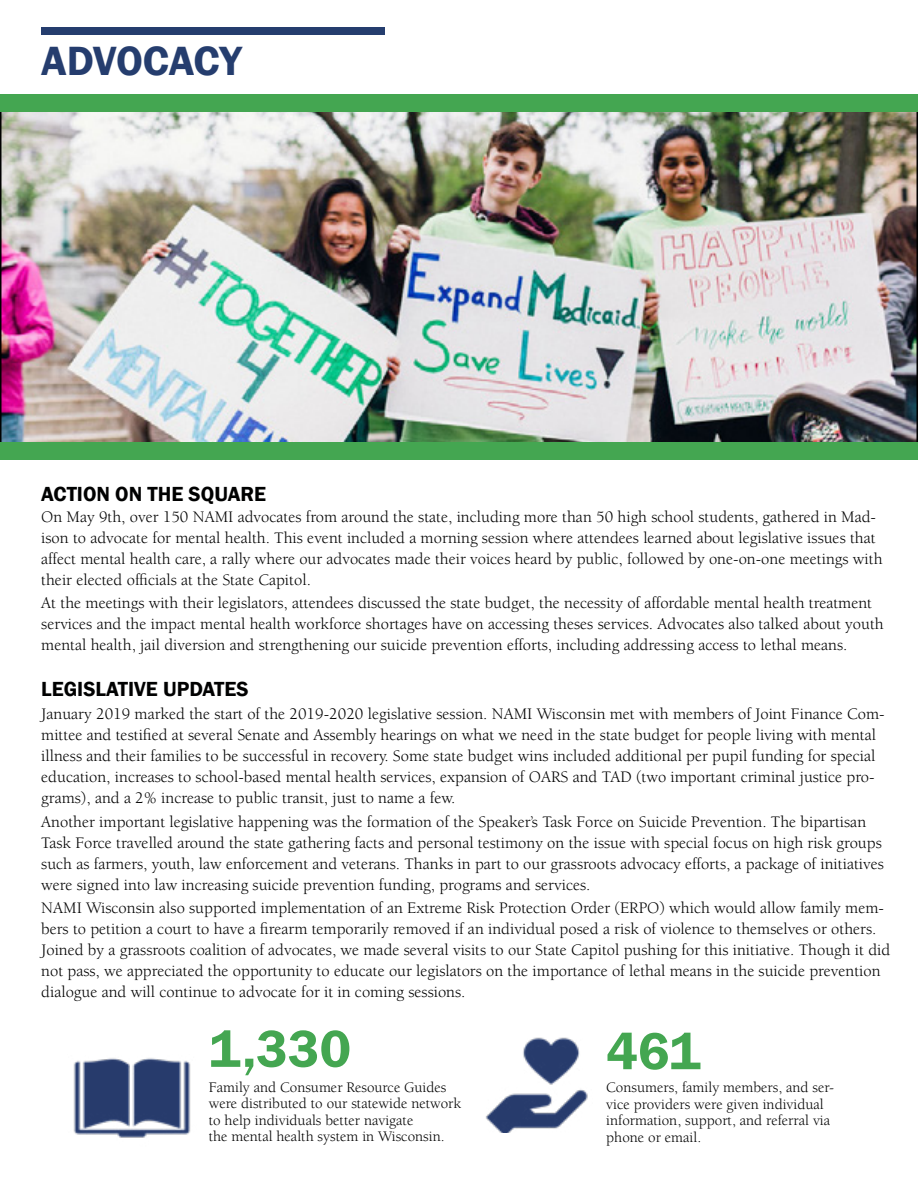
<style>
.page{position:relative;width:918px;height:1188px;background:#fff}
.page>*{position:absolute;margin:0;border:0;box-sizing:border-box;transform-origin:0 0}
.t1{font:600 54px "Franklin Gothic";color:#44a651}
.t2{font:600 42px "Franklin Gothic";letter-spacing:-.005em;color:#253d6e}
.t3{font:600 21px "Franklin Gothic";color:#000101}
.t4{font:16.5px/21px "Berkeley Std";color:#000101}
.t5{font:15px/16.5px "Berkeley Std";color:#000}
</style>
<div class="page">
<img style="left:3px;top:112px;width:912px;height:330px">
<div style="left:41px;top:27px;width:344px;height:7px;background:#253d6e"></div>
<div style="left:0;top:94px;width:918px;height:18px;background:#44a651"></div>
<div style="left:0;top:442px;width:918px;height:18px;background:#44a651"></div>
<img style="left:486px;top:1037px;width:102px;height:95px">
<img style="left:73px;top:1058px;width:118px;height:80px">
<h2 class="t2" style="left:41px;top:35px;width:202px">ADVOCACY</h2>
<p class="t3" style="left:41px;top:481px;width:227px">ACTION ON THE SQUARE</p>
<p class="t4" style="left:41px;top:506px;width:843px">On May 9th, over 150 NAMI advocates from around the state, including more than 50 high school students, gathered in Mad&shy;ison to advocate for mental health. This event included a morning session where attendees learned about legislative issues that affect mental health care, a rally where our advocates made their voices heard by public, followed by one-on-one meetings with their elected officials at the State Capitol.</p>
<p class="t4" style="left:41px;top:592px;width:844px">At the meetings with their legislators, attendees discussed the state budget, the necessity of affordable mental health treatment services and the impact mental health workforce shortages have on accessing theses services. Advocates also talked about youth mental health, jail diversion and strengthening our suicide prevention efforts, including addressing access to lethal means.</p>
<p class="t3" style="left:41px;top:676px;width:209px">LEGISLATIVE UPDATES</p>
<p class="t4" style="left:41px;top:704px;width:845px">January 2019 marked the start of the 2019-2020 legislative session. NAMI Wisconsin met with members of Joint Finance Com&shy;mittee and testified at several Senate and Assembly hearings on what we need in the state budget for people living with mental illness and their families to be successful in recovery. Some state budget wins included additional per pupil funding for special education, increases to school-based mental health services, expansion of OARS and TAD (two important criminal justice pro&shy;grams), and a 2% increase to public transit, just to name a few.</p>
<p class="t4" style="left:41px;top:811px;width:844px">Another important legislative happening was the formation of the Speaker’s Task Force on Suicide Prevention. The bipartisan Task Force travelled around the state gathering facts and personal testimony on the issue with special focus on high risk groups such as farmers, youth, law enforcement and veterans. Thanks in part to our grassroots advocacy efforts, a package of initiatives were signed into law increasing suicide prevention funding, programs and services.</p>
<p class="t4" style="left:41px;top:897px;width:851px">NAMI Wisconsin also supported implementation of an Extreme Risk Protection Order (ERPO) which would allow family mem&shy;bers to petition a court to have a firearm temporarily removed if an individual posed a risk of violence to themselves or others.<br>Joined by a grassroots coalition of advocates, we made several visits to our State Capitol pushing for this initiative. Though it did not pass, we appreciated the opportunity to educate our legislators on the importance of lethal means in the suicide prevention dialogue and will continue to advocate for it in coming sessions.</p>
<h1 class="t1" style="left:209px;top:1016px;width:144px">1,330</h1>
<p class="t5" style="left:209px;top:1079px;width:254px">Family and Consumer Resource Guides were distributed to our statewide network to help individuals better navigate<br>the mental health system in Wisconsin.</p>
<h1 class="t1" style="left:606px;top:1018px;width:96px">461</h1>
<p class="t5" style="left:606px;top:1079px;width:229px">Consumers, family members, and ser&shy;vice providers were given individual information, support, and referral via phone or email.</p>
</div>
